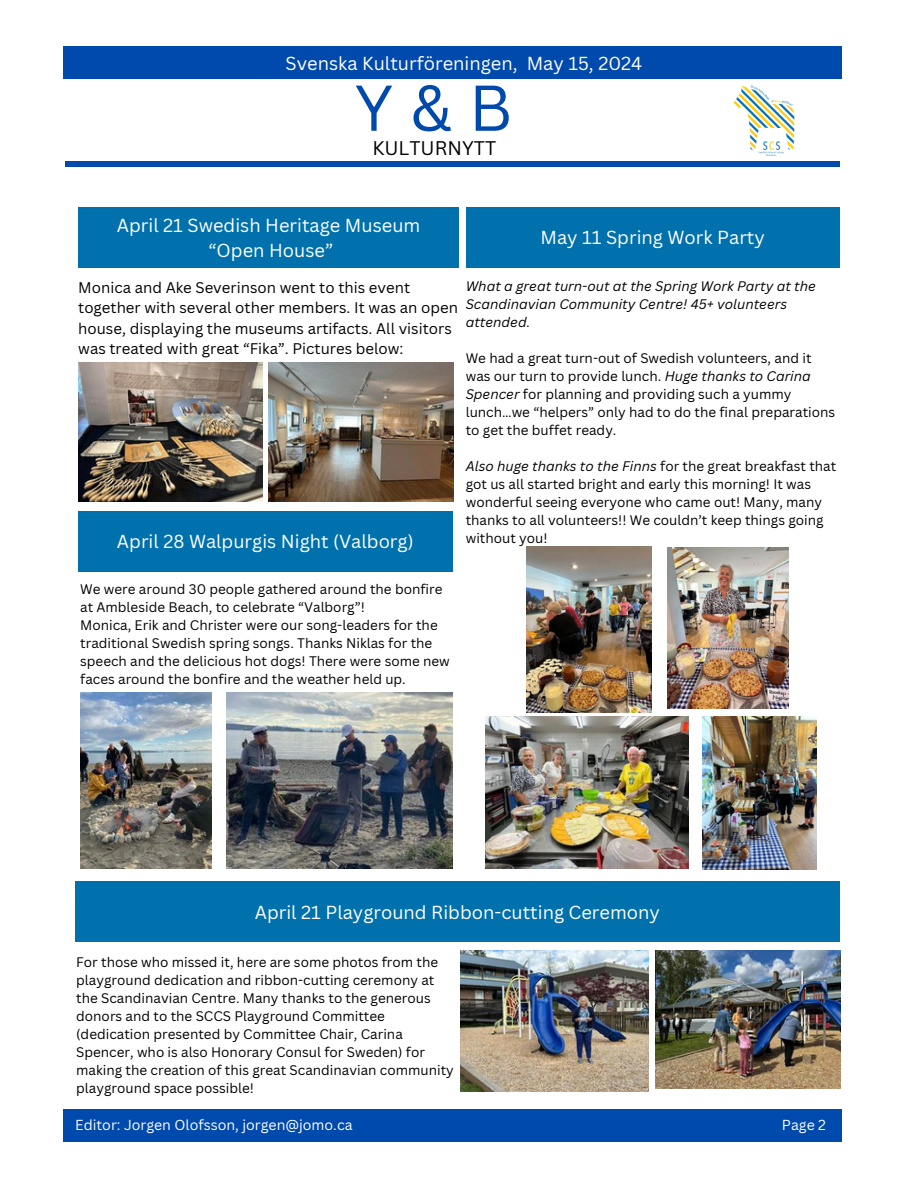
<style>
.page{position:relative;width:918px;height:1188px;background:#fff}
.page>*{position:absolute;margin:0;border:0;box-sizing:border-box;transform-origin:0 0}
.t1{font:63.3px "Canva Sans";color:#004aad}
.t2{font:19.2px "Canva Sans";color:#000}
.t3{font:18.3px/24.8px "Canva Sans";color:#fff;text-align:center}
.t4{font:15px/20.2px "Canva Sans";color:#000}
.t5{font:14.1px "Canva Sans";color:#fff}
.t6{font:13.5px/18px "Canva Sans";color:#000}
.t7{font:italic 13.5px/18px "Canva Sans";color:#000}
.s1{font-style:italic}
</style>
<div class="page">
<div style="left:64px;top:1109px;width:777px;height:32px;background:#004aad"></div>
<div style="left:64px;top:46px;width:777px;height:33px;background:#004aad"></div>
<img style="left:733px;top:85px;width:62px;height:71px">
<div style="left:65px;top:161px;width:775px;height:6px;background:#004aad"></div>
<div style="left:78px;top:511px;width:374px;height:61px;background:#0071ad"></div>
<div style="left:78px;top:207px;width:381px;height:61px;background:#0071ad"></div>
<img style="left:78px;top:363px;width:185px;height:138px">
<img style="left:269px;top:363px;width:184px;height:138px">
<img style="left:80px;top:693px;width:132px;height:175px">
<img style="left:226px;top:693px;width:226px;height:175px">
<div style="left:75px;top:881px;width:765px;height:61px;background:#0071ad"></div>
<img style="left:461px;top:950px;width:188px;height:142px">
<img style="left:656px;top:950px;width:184px;height:139px">
<div style="left:466px;top:207px;width:374px;height:61px;background:#0071ad"></div>
<img style="left:667px;top:547px;width:122px;height:161px">
<img style="left:486px;top:717px;width:202px;height:152px">
<img style="left:702px;top:716px;width:115px;height:153px">
<img style="left:527px;top:546px;width:125px;height:167px">
<p class="t3" style="left:286px;top:50px;width:358px">Svenska Kulturföreningen, May 15, 2024</p>
<p class="t1" style="left:355px;top:63px;width:159px">Y&amp;B</p>
<p class="t2" style="left:372px;top:135px;width:125px">KULTURNYTT</p>
<h1 class="t3" style="left:117px;top:212px;width:305px">April 21 Swedish Heritage Museum “Open House”</h1>
<h3 class="t3" style="left:540px;top:225px;width:226px">May 11 Spring Work Party</h3>
<p class="t4" style="left:78px;top:277px;width:381px">Monica and Ake Severinson went to this event together with several other members. It was an open house, displaying the museums artifacts. All visitors was treated with great “Fika”. Pictures below:</p>
<h3 class="t3" style="left:117px;top:529px;width:298px">April 28 Walpurgis Night (Valborg)</h3>
<p class="t7" style="left:466px;top:277px;width:352px">What a great turn-out at the Spring Work Party at the<br>Scandinavian Community Centre! 45+ volunteers attended.</p>
<p class="t6" style="left:466px;top:349px;width:371px">We had a great turn-out of Swedish volunteers, and it was our turn to provide lunch. <span class="s1">Huge thanks to Carina Spencer</span> for planning and providing such a yummy lunch…we “helpers” only had to do the final preparations to get the buffet ready.</p>
<p class="t6" style="left:466px;top:457px;width:372px"><span class="s1">Also huge thanks to the Finns</span> for the great breakfast that got us all started bright and early this morning! It was wonderful seeing everyone who came out! Many, many thanks to all volunteers!! We couldn’t keep things going without you!</p>
<p class="t6" style="left:80px;top:580px;width:364px">We were around 30 people gathered around the bonfire at Ambleside Beach, to celebrate “Valborg”!</p>
<h3 class="t6" style="left:80px;top:616px;width:371px">Monica, Erik and Christer were our song-leaders for the traditional Swedish spring songs. Thanks Niklas for the speech and the delicious hot dogs! There were some new faces around the bonfire and the weather held up.</h3>
<p class="t3" style="left:255px;top:899px;width:407px">April 21 Playground Ribbon-cutting Ceremony</p>
<p class="t6" style="left:76px;top:953px;width:379px">For those who missed it, here are some photos from the playground dedication and ribbon-cutting ceremony at the Scandinavian Centre. Many thanks to the generous donors and to the SCCS Playground Committee (dedication presented by Committee Chair, Carina Spencer, who is also Honorary Consul for Sweden) for making the creation of this great Scandinavian community playground space possible!</p>
<p class="t5" style="left:75px;top:1115px;width:279px">Editor: Jorgen Olofsson, jorgen@jomo.ca</p>
<p class="t5" style="left:782px;top:1115px;width:46px">Page 2</p>
</div>
